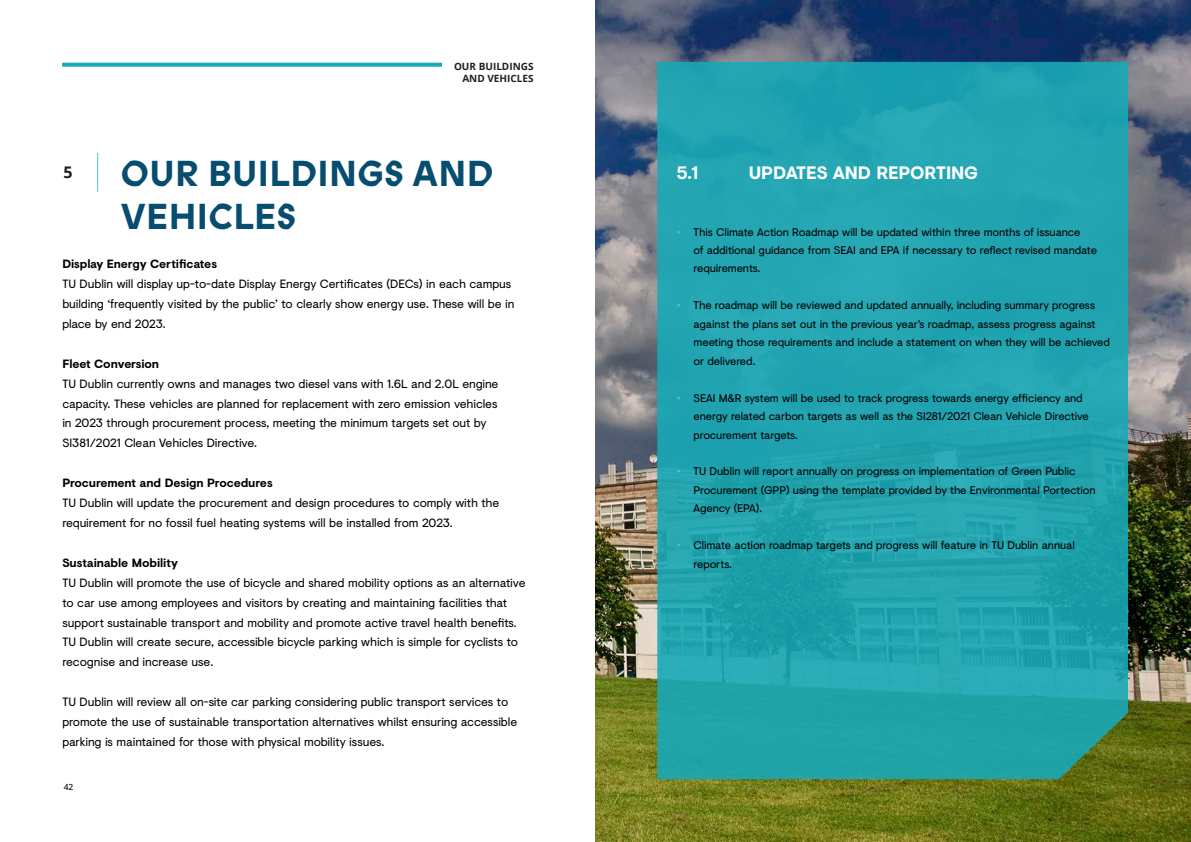
<style>
.page{position:relative;width:1191px;height:842px;background:#fff}
.page>*{position:absolute;margin:0;border:0;box-sizing:border-box;transform-origin:0 0}
.Page_Header_-_Blue{font:700 36px/43.2px "Prophet";letter-spacing:.01em;color:#074d70}
.Page_Header_-_Black{font:700 18px "Visuelt";letter-spacing:-.01em;color:#fff}
.Page_Section_Number{font:700 16px "Open Sans";color:#231f20}
.Page_Header_Subtext{font:12px/19.9px "Visuelt";letter-spacing:-.01em;color:#000}
.Page_Header_Subtext-2{font:700 12px "Visuelt";letter-spacing:-.01em;color:#000}
.t1{font:11.1px/18.4px "Visuelt";letter-spacing:-.01em;color:#000}
.Page_Section_Title{font:700 10px/12px "Open Sans";color:#231f20;text-align:right}
.t2{font:600 8.5px "Open Sans";color:#231f20}
.s1{font-weight:700;color:#4dc4d1}
</style>
<div class="page">
<img style="left:595px;top:0;width:596px;height:842px">
<hr style="left:97px;top:153px;width:1px;height:39px;background:#4dc4d1">
<svg style="left:62px;top:63px;width:380px;height:4px;background:#27aebb"></svg>
<svg style="left:657px;top:62px;width:471px;height:717px;background:#22a3ad"></svg>
<p class="Page_Section_Title" style="left:454px;top:60px;width:81px">OUR BUILDINGS<br>AND VEHICLES</p>
<p class="Page_Section_Number" style="left:64px;top:161px;width:11px">5</p>
<p class="Page_Header_-_Blue" style="left:121px;top:151px;width:374px">OUR BUILDINGS AND<br>VEHICLES</p>
<p class="Page_Header_Subtext-2" style="left:62px;top:255px;width:156px">Display Energy Certificates</p>
<p class="Page_Header_Subtext" style="left:62px;top:274px;width:453px">TU Dublin will display up-to-date Display Energy Certificates (DECs) in each campus building ‘frequently visited by the public’ to clearly show energy use. These will be in place by end 2023.</p>
<p class="Page_Header_Subtext-2" style="left:62px;top:355px;width:98px">Fleet Conversion</p>
<p class="Page_Header_Subtext" style="left:62px;top:373px;width:437px">TU Dublin currently owns and manages two diesel vans with 1.6L and 2.0L engine capacity. These vehicles are planned for replacement with zero emission vehicles in 2023 through procurement process, meeting the minimum targets set out by SI381/2021 Clean Vehicles Directive.</p>
<p class="Page_Header_Subtext-2" style="left:62px;top:474px;width:212px">Procurement and Design Procedures</p>
<p class="Page_Header_Subtext" style="left:62px;top:493px;width:438px">TU Dublin will update the procurement and design procedures to comply with the requirement for no fossil fuel heating systems will be installed from 2023.</p>
<p class="Page_Header_Subtext-2" style="left:62px;top:554px;width:117px">Sustainable Mobility</p>
<p class="Page_Header_Subtext" style="left:62px;top:572px;width:465px">TU Dublin will promote the use of bicycle and shared mobility options as an alternative to car use among employees and visitors by creating and maintaining facilities that support sustainable transport and mobility and promote active travel health benefits.<br>TU Dublin will create secure, accessible bicycle parking which is simple for cyclists to recognise and increase use.</p>
<p class="Page_Header_Subtext" style="left:62px;top:692px;width:456px">TU Dublin will review all on-site car parking considering public transport services to promote the use of sustainable transportation alternatives whilst ensuring accessible parking is maintained for those with physical mobility issues.</p>
<p class="t2" style="left:64px;top:781px;width:11px">42</p>
<p class="Page_Header_-_Black" style="left:677px;top:159px;width:23px">5.1</p>
<p class="Page_Header_-_Black" style="left:749px;top:159px;width:231px">UPDATES AND REPORTING</p>
<p class="t1" style="left:693px;top:222px;width:405px;text-indent:-17px"><span class="s1">•</span> This Climate Action Roadmap will be updated within three months of issuance<br>of additional guidance from SEAI and EPA if necessary to reflect revised mandate requirements.</p>
<p class="t1" style="left:693px;top:296px;width:418px;text-indent:-17px"><span class="s1">•</span> The roadmap will be reviewed and updated annually, including summary progress against the plans set out in the previous year’s roadmap, assess progress against meeting those requirements and include a statement on when they will be achieved or delivered.</p>
<p class="t1" style="left:693px;top:388px;width:397px;text-indent:-17px"><span class="s1">•</span> SEAI M&amp;R system will be used to track progress towards energy efficiency and energy related carbon targets as well as the SI281/2021 Clean Vehicle Directive procurement targets.</p>
<p class="t1" style="left:693px;top:462px;width:403px;text-indent:-17px"><span class="s1">•</span> TU Dublin will report annually on progress on implementation of Green Public<br>Procurement (GPP) using the template provided by the Environmental Portection<br>Agency (EPA).</p>
<p class="t1" style="left:693px;top:536px;width:383px;text-indent:-17px"><span class="s1">•</span> Climate action roadmap targets and progress will feature in TU Dublin annual reports.</p>
</div>
